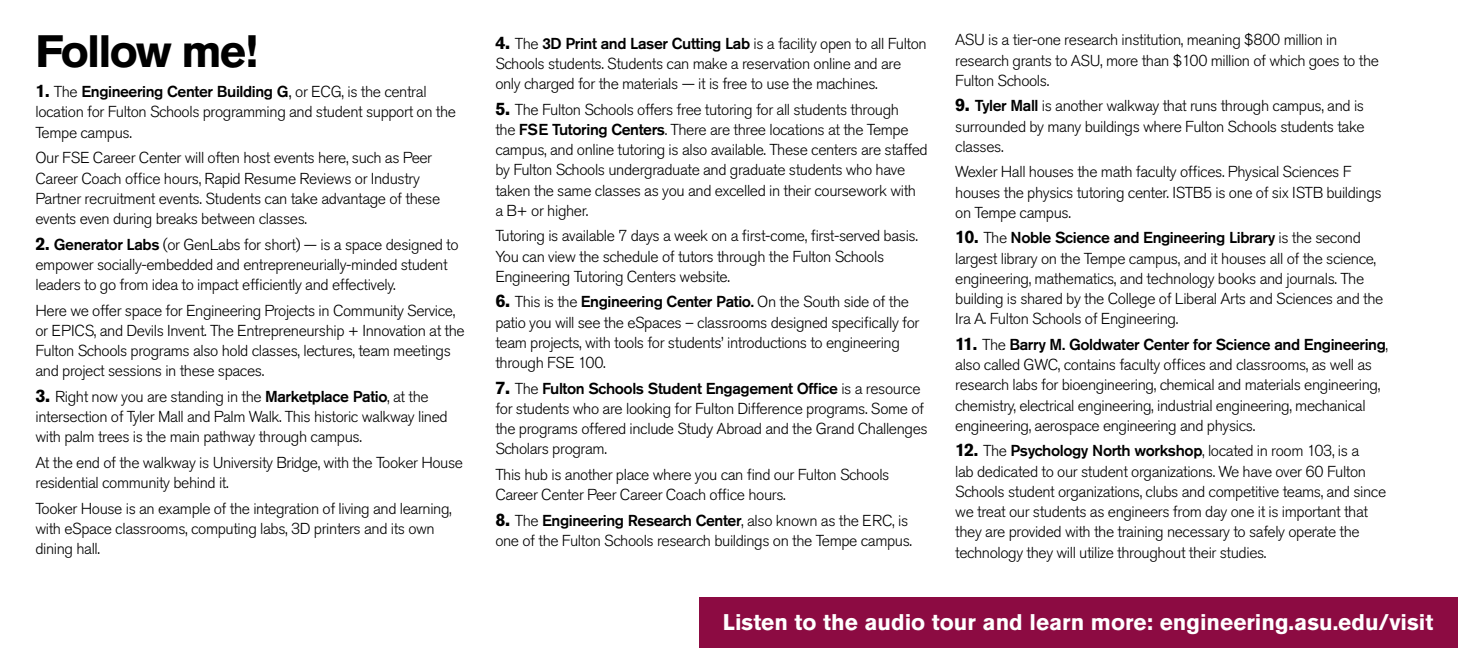
<style>
.page{position:relative;width:1458px;height:648px;background:#fff}
.page>*{position:absolute;margin:0;border:0;box-sizing:border-box;transform-origin:0 0}
.t1{font:700 45px "Akzidenz Grotesk Pro";letter-spacing:-.04em;color:#000}
.t2{font:700 22.5px "Akzidenz Grotesk Pro";color:#fff}
.t3{font:300 15.75px/20.2px "Akzidenz Grotesk Pro";letter-spacing:-.025em;color:#000}
.s1{font-weight:700;font-size:18px}
.s2{font-weight:500}
.s3{font-weight:400}
.s4{font-weight:700;font-size:20.25px}
</style>
<div class="page">
<div style="left:699px;top:598px;width:759px;height:50px;background:#8c0b42"></div>
<h1 class="t1" style="left:35px;top:22px;width:224px">Follow me!</h1>
<p class="t3" style="left:35px;top:82px;width:422px"><span class="s1">1.</span> The <span class="s2">Engineering Center Building G</span><span class="s3">,</span> or ECG, is the central location for Fulton Schools programming and student support on the<br>Tempe campus.</p>
<p class="t3" style="left:35px;top:148px;width:406px">Our FSE Career Center will often host events here, such as Peer Career Coach office hours, Rapid Resume Reviews or Industry Partner recruitment events. Students can take advantage of these events even during breaks between classes.</p>
<p class="t3" style="left:35px;top:234px;width:425px"><span class="s1">2.</span> <span class="s2">Generator Labs</span> (or GenLabs for short) — is a space designed to empower socially-embedded and entrepreneurially-minded student leaders to go from idea to impact efficiently and effectively.</p>
<p class="t3" style="left:35px;top:300px;width:431px">Here we offer space for Engineering Projects in Community Service, or EPICS, and Devils Invent. The Entrepreneurship + Innovation at the Fulton Schools programs also hold classes, lectures, team meetings and project sessions in these spaces.</p>
<p class="t3" style="left:35px;top:386px;width:414px"><span class="s1">3</span><span class="s4">.</span> Right now you are standing in the <span class="s2">Marketplace Patio</span>, at the intersection of Tyler Mall and Palm Walk. This historic walkway lined with palm trees is the main pathway through campus.</p>
<p class="t3" style="left:35px;top:452px;width:429px">At the end of the walkway is University Bridge, with the Tooker House residential community behind it.</p>
<p class="t3" style="left:35px;top:498px;width:418px">Tooker House is an example of the integration of living and learning, with eSpace classrooms, computing labs, 3D printers and its own dining hall.</p>
<p class="t3" style="left:495px;top:33px;width:433px"><span class="s1">4</span><span class="s4">.</span> The <span class="s2">3D Print and Laser Cutting Lab</span> is a facility open to all Fulton<br>Schools students. Students can make a reservation online and are only charged for the materials — it is free to use the machines.</p>
<p class="t3" style="left:495px;top:99px;width:434px"><span class="s1">5</span><span class="s4">.</span> The Fulton Schools offers free tutoring for all students through<br>the <span class="s2">FSE Tutoring Centers</span>. There are three locations at the Tempe campus, and online tutoring is also available. These centers are staffed by Fulton Schools undergraduate and graduate students who have taken the same classes as you and excelled in their coursework with a B+ or higher.</p>
<p class="t3" style="left:495px;top:226px;width:424px">Tutoring is available 7 days a week on a first-come, first-served basis.<br>You can view the schedule of tutors through the Fulton Schools<br>Engineering Tutoring Centers website.</p>
<p class="t3" style="left:495px;top:292px;width:426px"><span class="s1">6</span><span class="s4">.</span> This is the <span class="s2">Engineering Center Patio.</span> On the South side of the patio you will see the eSpaces – classrooms designed specifically for team projects, with tools for students’ introductions to engineering through FSE 100.</p>
<p class="t3" style="left:495px;top:378px;width:434px"><span class="s1">7</span><span class="s4">.</span> The <span class="s2">Fulton Schools Student Engagement Office</span> is a resource for students who are looking for Fulton Difference programs. Some of the programs offered include Study Abroad and the Grand Challenges Scholars program.</p>
<p class="t3" style="left:495px;top:464px;width:396px">This hub is another place where you can find our Fulton Schools<br>Career Center Peer Career Coach office hours.</p>
<p class="t3" style="left:495px;top:510px;width:418px"><span class="s1">8</span><span class="s4">.</span> The <span class="s2">Engineering Research Center</span>, also known as the ERC, is one of the Fulton Schools research buildings on the Tempe campus.</p>
<p class="t3" style="left:955px;top:30px;width:425px">ASU is a tier-one research institution, meaning $800 million in research grants to ASU, more than $100 million of which goes to the<br>Fulton Schools.</p>
<p class="t3" style="left:955px;top:96px;width:411px;text-align:justify"><span class="s1">9</span><span class="s4">.</span> <span class="s2">Tyler Mall</span> is another walkway that runs through campus, and is surrounded by many buildings where Fulton Schools students take classes.</p>
<p class="t3" style="left:955px;top:162px;width:428px">Wexler Hall houses the math faculty offices. Physical Sciences F houses the physics tutoring center. ISTB5 is one of six ISTB buildings on Tempe campus.</p>
<p class="t3" style="left:955px;top:228px;width:430px"><span class="s1">10.</span> The <span class="s2">Noble Science and Engineering Library</span> is the second largest library on the Tempe campus, and it houses all of the science, engineering, mathematics, and technology books and journals. The building is shared by the College of Liberal Arts and Sciences and the Ira A. Fulton Schools of Engineering.</p>
<p class="t3" style="left:955px;top:334px;width:434px"><span class="s1">11.</span> The <span class="s2">Barry M. Goldwater Center for Science and Engineering</span>, also called GWC, contains faculty offices and classrooms, as well as research labs for bioengineering, chemical and materials engineering, chemistry, electrical engineering, industrial engineering, mechanical engineering, aerospace engineering and physics.</p>
<p class="t3" style="left:955px;top:441px;width:433px"><span class="s1">12.</span> The <span class="s2">Psychology North workshop</span>, located in room 103, is a<br>lab dedicated to our student organizations. We have over 60 Fulton Schools student organizations, clubs and competitive teams, and since we treat our students as engineers from day one it is important that they are provided with the training necessary to safely operate the technology they will utilize throughout their studies.</p>
<h2 class="t2" style="left:723px;top:607px;width:712px">Listen to the audio tour and learn more: engineering.asu.edu/visit</h2>
</div>
